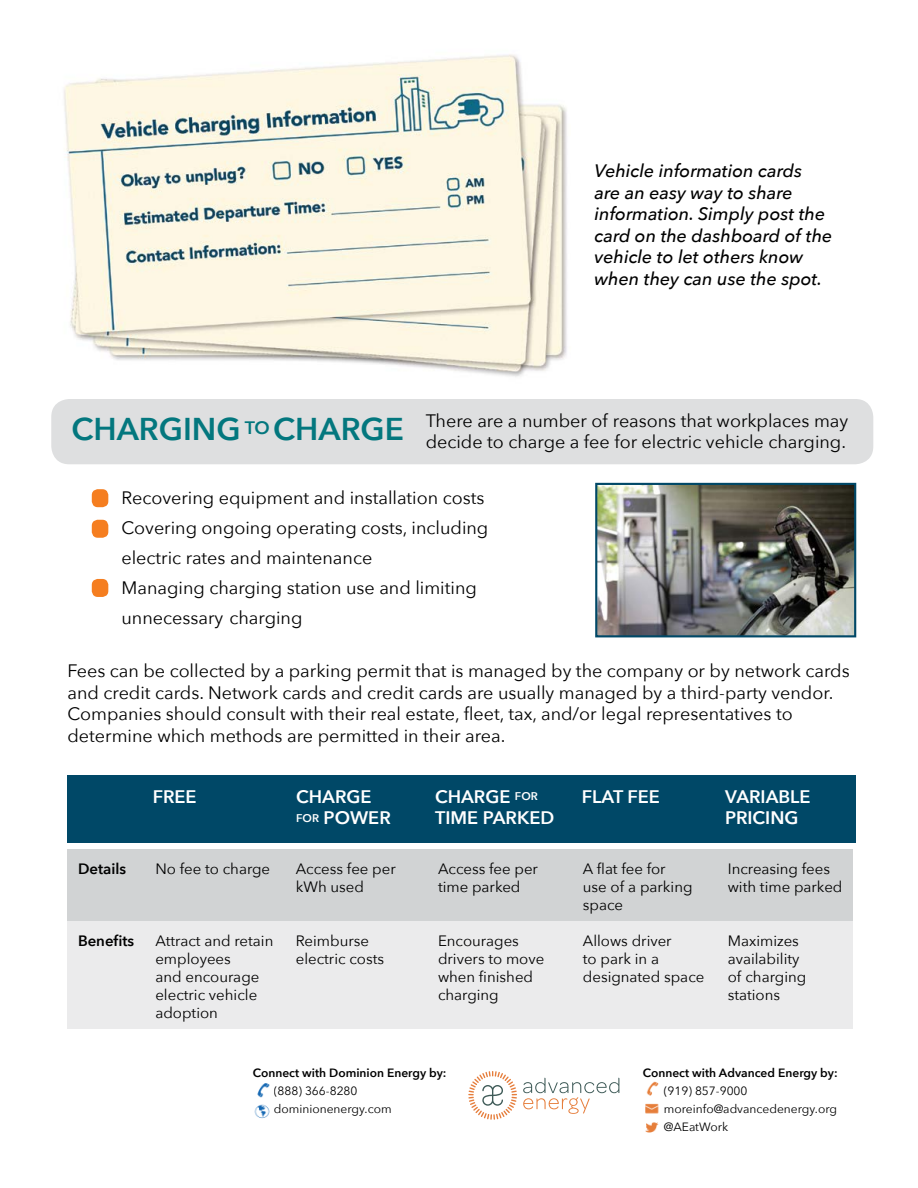
<style>
.page{position:relative;width:918px;height:1188px;background:#fff}
.page>*{position:absolute;margin:0;border:0;box-sizing:border-box;transform-origin:0 0}
.t1{font:600 31.5px "Avenir Next";color:#03777e}
.t2{font:600 18.15px/21.8px "Avenir Next";color:#fff}
.t3{font:18px/30px "Avenir Next";color:#000}
.t4{font:italic 500 18px/21.6px "Avenir Next";color:#000}
.t5{font:15px/18px "Avenir Next";color:#000}
.t6{font:600 15px "Avenir Next";color:#000}
.t7{font:12px/18px "Avenir Next";color:#000}
.t8{font:600 12px "Avenir Next";color:#000}
.s1{font-weight:600}
</style>
<div class="page">
<img style="left:53px;top:54px;width:514px;height:354px">
<img style="left:254px;top:1083px;width:16px;height:36px">
<img style="left:645px;top:1081px;width:14px;height:52px">
<svg style="left:523px;top:1078px;width:96px;height:36px"></svg>
<svg style="left:468px;top:1071px;width:49px;height:49px"></svg>
<div style="left:92px;top:489px;width:16px;height:18px;background:#f57e20;border-radius:6px"></div>
<div style="left:92px;top:520px;width:16px;height:18px;background:#f57e20;border-radius:6px"></div>
<div style="left:92px;top:579px;width:16px;height:18px;background:#f57e20;border-radius:6px"></div>
<div style="left:51px;top:399px;width:822px;height:65px;background:#dedfe0;border-radius:18px"></div>
<div style="left:68px;top:775px;width:788px;height:68px;background:#004867"></div>
<div style="left:68px;top:849px;width:77px;height:72px;background:#d1d3d4"></div>
<div style="left:145px;top:849px;width:140px;height:72px;background:#d1d3d4"></div>
<div style="left:285px;top:849px;width:143px;height:72px;background:#d1d3d4"></div>
<div style="left:428px;top:849px;width:144px;height:72px;background:#d1d3d4"></div>
<div style="left:572px;top:849px;width:145px;height:72px;background:#d1d3d4"></div>
<div style="left:717px;top:849px;width:136px;height:72px;background:#d1d3d4"></div>
<div style="left:68px;top:921px;width:77px;height:108px;background:#ebebec"></div>
<div style="left:145px;top:921px;width:140px;height:108px;background:#ebebec"></div>
<div style="left:285px;top:921px;width:143px;height:108px;background:#ebebec"></div>
<div style="left:428px;top:921px;width:144px;height:108px;background:#ebebec"></div>
<div style="left:572px;top:921px;width:145px;height:108px;background:#ebebec"></div>
<div style="left:717px;top:921px;width:136px;height:108px;background:#ebebec"></div>
<img style="left:595px;top:483px;width:261px;height:154px">
<p class="t4" style="left:595px;top:159px;width:239px">Vehicle information cards<br>are an easy way to share information. Simply post the card on the dashboard of the vehicle to let others know when they can use the spot.</p>
<p class="t1" style="left:71px;top:402px;width:200px">CHARGING <sup>TO</sup></p>
<p class="t3" style="left:273px;top:409px;width:577px;line-height:21.6px;text-align:right">There are a number of reasons that workplaces may<br><sup>CHARGE</sup> decide to charge a fee for electric vehicle charging.</p>
<p class="t3" style="left:121px;top:482px;width:368px">Recovering equipment and installation costs Covering ongoing operating costs, including electric rates and maintenance<br>Managing charging station use and limiting unnecessary charging</p>
<p class="t3" style="left:68px;top:659px;width:784px;line-height:21.6px">Fees can be collected by a parking permit that is managed by the company or by network cards and credit cards. Network cards and credit cards are usually managed by a third-party vendor.<br>Companies should consult with their real estate, fleet, tax, and/or legal representatives to determine which methods are permitted in their area.</p>
<p class="t2" style="left:153px;top:785px;width:45px">FREE</p>
<p class="t2" style="left:296px;top:785px;width:96px">CHARGE<br><sup>FOR</sup> POWER</p>
<p class="t2" style="left:435px;top:785px;width:121px">CHARGE <sup>FOR<br></sup>TIME PARKED</p>
<p class="t2" style="left:582px;top:785px;width:80px">FLAT FEE</p>
<p class="t2" style="left:725px;top:785px;width:87px">VARIABLE<br>PRICING</p>
<p class="t6" style="left:78px;top:856px;width:50px">Details</p>
<p class="t5" style="left:155px;top:859px;width:116px">No fee to charge</p>
<p class="t5" style="left:296px;top:859px;width:101px">Access fee per kWh used</p>
<p class="t5" style="left:438px;top:859px;width:101px">Access fee per time parked</p>
<p class="t5" style="left:583px;top:859px;width:111px">A flat fee for use of a parking space</p>
<p class="t5" style="left:728px;top:859px;width:116px">Increasing fees with time parked</p>
<p class="t6" style="left:78px;top:928px;width:58px">Benefits</p>
<p class="t5" style="left:155px;top:931px;width:120px">Attract and retain employees<br>and encourage electric vehicle adoption</p>
<p class="t5" style="left:296px;top:931px;width:90px">Reimburse electric costs</p>
<p class="t5" style="left:438px;top:931px;width:108px">Encourages drivers to move when finished charging</p>
<p class="t5" style="left:583px;top:931px;width:123px">Allows driver<br>to park in a designated space</p>
<p class="t5" style="left:728px;top:931px;width:80px">Maximizes availability of charging stations</p>
<p class="t7" style="left:274px;top:1063px;width:174px;text-indent:-21px"><span class="s1">Connect with Dominion Energy by: </span>(888) 366-8280 dominionenergy.com</p>
<p class="t8" style="left:643px;top:1063px;width:196px">Connect with Advanced Energy by:</p>
<p class="t7" style="left:664px;top:1081px;width:175px">(919) 857-9000 moreinfo@advancedenergy.org @AEatWork</p>
</div>
